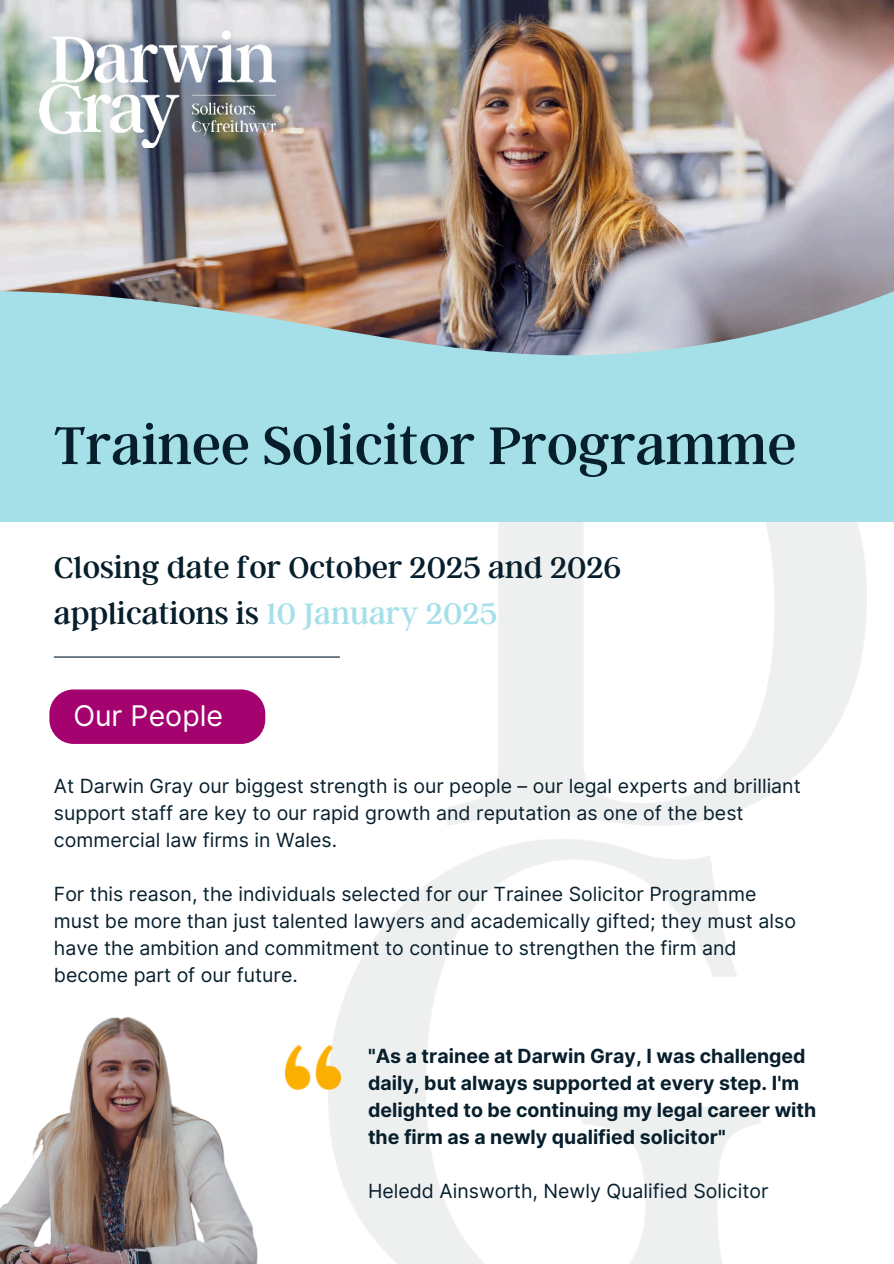
<style>
.page{position:relative;width:894px;height:1264px;background:#fff}
.page>*{position:absolute;margin:0;border:0;box-sizing:border-box;transform-origin:0 0}
.t1{font:59.1px "Argent CF";color:#071f2c}
.t2{font:33px/46.2px "Argent CF";color:#071f2c}
.t3{font:28.5px "Inter";color:#fff}
.t4{font:19.5px/27px "Inter";color:#071f2c}
.t5{font:700 19.5px/27px "Inter";color:#071f2c}
.s1{color:#a5e0e9}
</style>
<div class="page">
<img style="left:328px;top:522px;width:538px;height:741px">
<img style="left:0;top:0;width:893px;height:291px">
<img style="left:39px;top:31px;width:236px;height:117px">
<div style="left:49px;top:689px;width:216px;height:54px;background:#a4036f;border-radius:24px"></div>
<img style="left:0;top:930px;width:420px;height:333px">
<img style="left:286px;top:1045px;width:55px;height:44px">
<svg style="left:0;top:291px;width:893px;height:231px;background:#a3d2da"></svg>
<hr style="left:54px;top:656px;width:286px;height:1px;background:#071f2c">
<h1 class="t1" style="left:54px;top:411px;width:744px">Trainee Solicitor Programme</h1>
<h2 class="t2" style="left:54px;top:544px;width:569px">Closing date for October 2025 and 2026 applications is <span class="s1">10 January 2025</span></h2>
<h3 class="t3" style="left:73px;top:695px;width:151px">Our People</h3>
<p class="t4" style="left:54px;top:772px;width:748px">At Darwin Gray our biggest strength is our people – our legal experts and brilliant support staff are key to our rapid growth and reputation as one of the best commercial law firms in Wales.</p>
<p class="t4" style="left:54px;top:880px;width:743px">For this reason, the individuals selected for our Trainee Solicitor Programme must be more than just talented lawyers and academically gifted; they must also have the ambition and commitment to continue to strengthen the firm and become part of our future.</p>
<p class="t5" style="left:368px;top:1042px;width:449px">"As a trainee at Darwin Gray, I was challenged daily, but always supported at every step. I'm delighted to be continuing my legal career with the firm as a newly qualified solicitor"</p>
<p class="t4" style="left:368px;top:1177px;width:402px">Heledd Ainsworth, Newly Qualified Solicitor</p>
</div>
